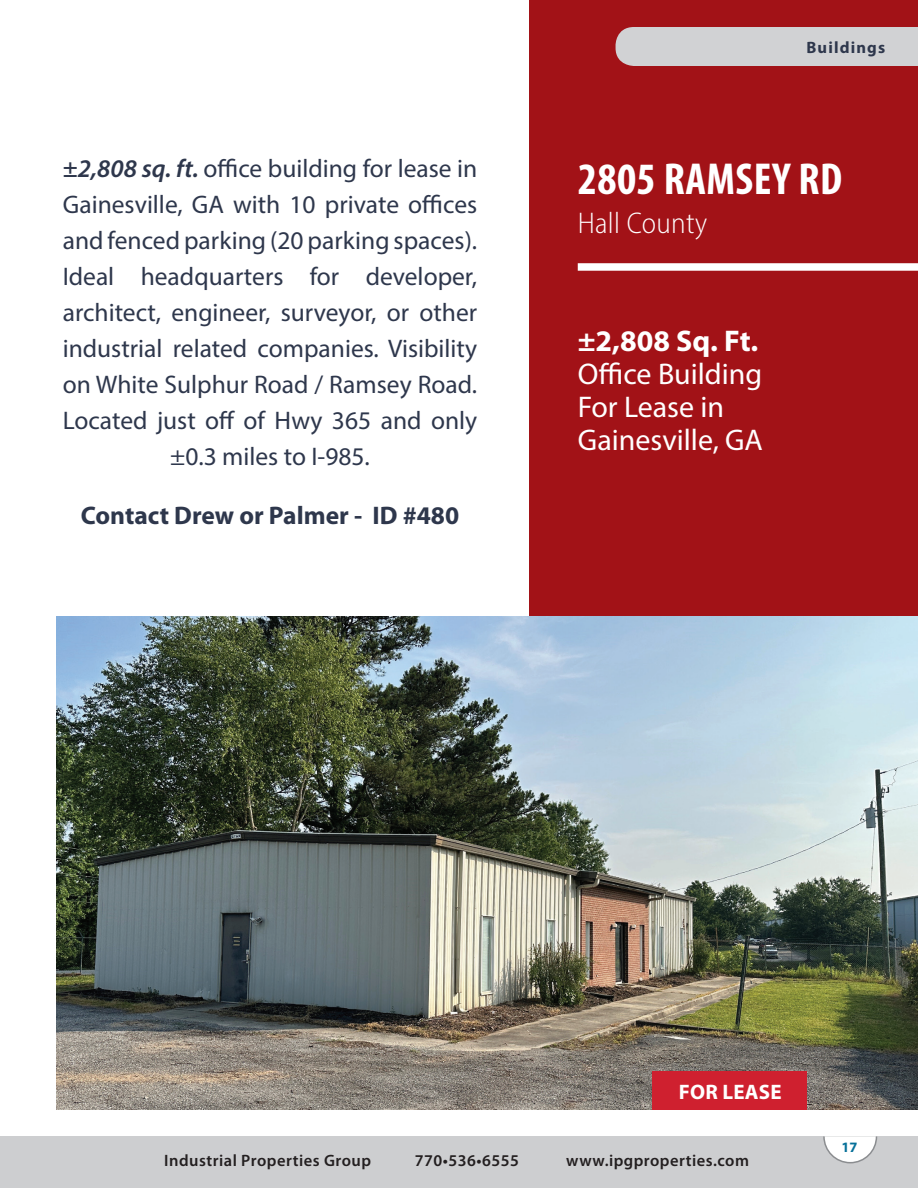
<style>
.page{position:relative;width:918px;height:1188px;background:#fff}
.page>*{position:absolute;margin:0;border:0;box-sizing:border-box;transform-origin:0 0}
.t1{font:700 condensed 45px "Myriad Pro";letter-spacing:.01em;color:#fff}
.t2{font:30px "Myriad Pro";color:#fff}
.t3{font:700 30px "Myriad Pro";color:#fff}
.t4{font:300 semi-condensed 30px "Myriad Pro";letter-spacing:.01em;color:#fff}
.t5{font:25.5px/36px "Myriad Pro";color:#2e374c;text-align:center}
.t6{font:700 25.5px "Myriad Pro";color:#2e374c}
.t7{font:700 21px "Myriad Pro";letter-spacing:.01em;color:#fff}
.t8{font:600 16.5px "Myriad Pro";letter-spacing:.03em;color:#231f20}
.t9{font:700 16.5px "Myriad Pro";letter-spacing:.07em;color:#2e374c}
.t10{font:700 14.4px "Myriad Pro";color:#067099}
.s1{font-weight:600;font-style:italic}
</style>
<div class="page">
<div style="left:0;top:1136px;width:918px;height:52px;background:#cdced0"></div>
<svg style="left:823px;top:1136px;width:55px;height:28px"></svg>
<div style="left:530px;top:0;width:388px;height:651px;background:#a21217"></div>
<div style="left:578px;top:263px;width:340px;height:8px;background:#fff"></div>
<img style="left:57px;top:616px;width:861px;height:494px">
<div style="left:653px;top:1071px;width:154px;height:38px;background:#cf202f"></div>
<div style="left:616px;top:27px;width:302px;height:39px;background:#d1d2d4"></div>
<p class="t5" style="left:63px;top:150px;width:416px"><span class="s1">±2,808 sq. ft.</span> office building for lease in Gainesville, GA with 10 private offices and fenced parking (20 parking spaces).<br>Ideal headquarters for developer, architect, engineer, surveyor, or other industrial related companies. Visibility on White Sulphur Road / Ramsey Road.<br>Located just off of Hwy 365 and only ±0.3 miles to I-985.</p>
<p class="t6" style="left:81px;top:499px;width:380px">Contact Drew or Palmer - ID #480</p>
<p class="t9" style="left:807px;top:37px;width:80px">Buildings</p>
<p class="t1" style="left:578px;top:150px;width:266px">2805 RAMSEY RD</p>
<p class="t4" style="left:578px;top:205px;width:131px">Hall County</p>
<p class="t3" style="left:578px;top:321px;width:182px">±2,808 Sq. Ft.</p>
<p class="t2" style="left:578px;top:355px;width:186px">Office Building</p>
<p class="t2" style="left:578px;top:388px;width:148px">For Lease in</p>
<p class="t2" style="left:578px;top:421px;width:187px">Gainesville, GA</p>
<p class="t7" style="left:679px;top:1078px;width:104px">FOR LEASE</p>
<p class="t8" style="left:164px;top:1150px;width:208px">Industrial Properties Group</p>
<p class="t8" style="left:415px;top:1150px;width:106px">770•536•6555</p>
<p class="t8" style="left:566px;top:1150px;width:184px">www.ipgproperties.com</p>
<p class="t10" style="left:842px;top:1138px;width:17px">17</p>
</div>
